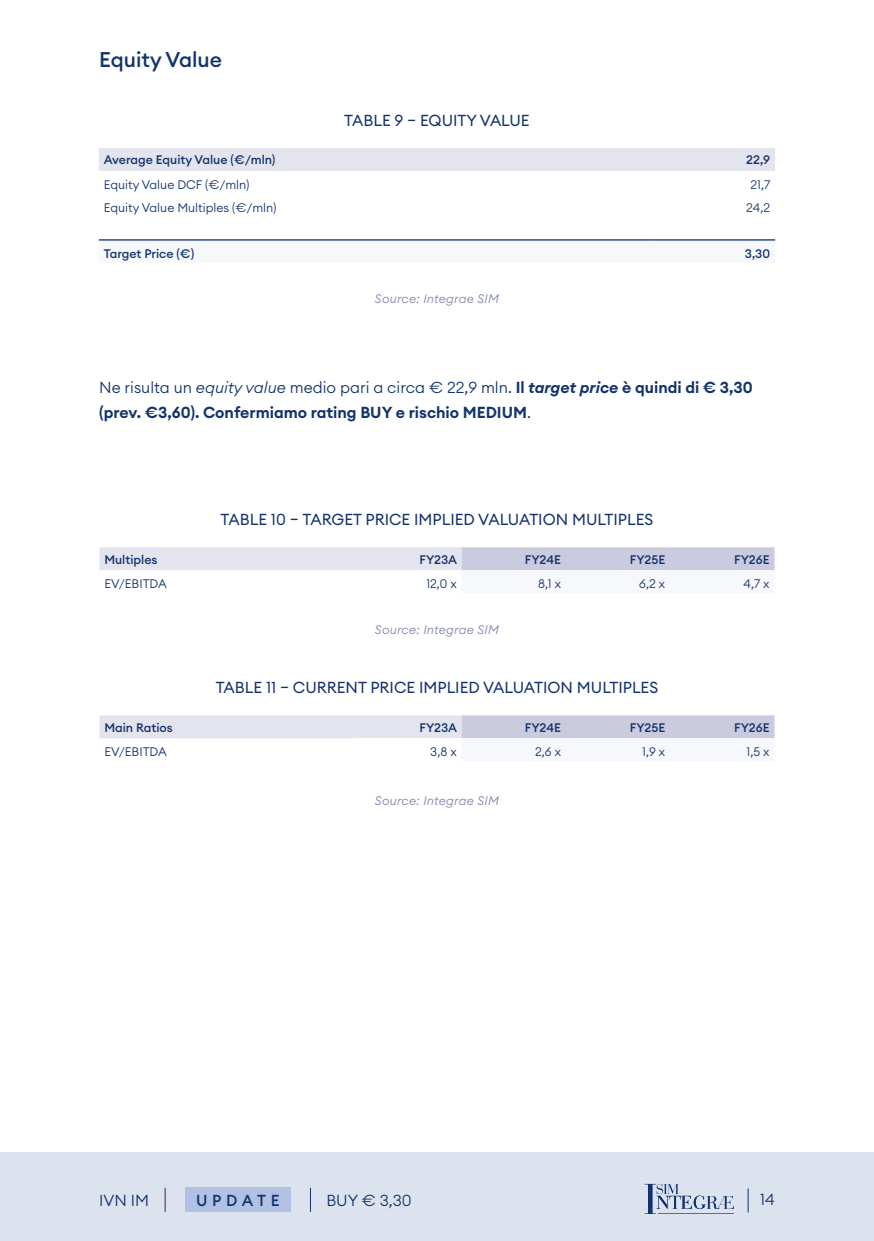
<style>
.page{position:relative;width:874px;height:1241px;background:#fff}
.page>*{position:absolute;margin:0;border:0;box-sizing:border-box;transform-origin:0 0}
.t1{font:500 21px "Euclid Circular A";color:#13336d}
.t2{font:600 15.75px/24.5px "Euclid Circular A";color:#13336d}
.t3{font:15.75px "Euclid Circular A";color:#13336d}
.t4{font:300 15.75px "Euclid Circular A";color:#13336d}
.t5{font:500 15.75px "Euclid Circular A";letter-spacing:.3em;color:#13336d}
.t6{font:300 12.25px "Euclid Circular A";color:#13336d}
.t7{font:500 12.25px "Euclid Circular A";color:#13336d}
.t8{font:italic 300 12.25px "Euclid Circular A";letter-spacing:.02em;color:#8186af}
.s1{font-weight:300}
.s2{font-weight:300;font-style:italic}
.s3{font-style:italic}
</style>
<div class="page">
<div style="left:0;top:1152px;width:873px;height:88px;background:#dde3ee"></div>
<svg style="left:165px;top:1187px;width:1px;height:24px"></svg>
<div style="left:185px;top:1187px;width:105px;height:24px;background:#b1c1e4"></div>
<svg style="left:310px;top:1187px;width:1px;height:24px"></svg>
<svg style="left:747px;top:1188px;width:1px;height:24px"></svg>
<svg style="left:644px;top:1183px;width:89px;height:30px"></svg>
<div style="left:99px;top:148px;width:675px;height:23px;background:#e4e4ef"></div>
<svg style="left:99px;top:240px;width:675px;height:1px"></svg>
<hr style="left:99px;top:239px;width:555px;height:1px;background:#13336d">
<hr style="left:654px;top:239px;width:120px;height:1px;background:#13336d">
<svg style="left:99px;top:547px;width:675px;height:23px"></svg>
<svg style="left:99px;top:715px;width:675px;height:24px"></svg>
<h1 class="t1" style="left:99px;top:46px;width:124px">Equity Value</h1>
<p class="t3" style="left:344px;top:110px;width:187px">TABLE 9 – EQUITY VALUE</p>
<p class="t7" style="left:104px;top:152px;width:173px">Average Equity Value (€/mln)</p>
<p class="t7" style="left:745px;top:152px;width:25px">22,9</p>
<p class="t6" style="left:104px;top:177px;width:147px">Equity Value DCF (€/mln)</p>
<p class="t6" style="left:750px;top:177px;width:21px">21,7</p>
<p class="t6" style="left:104px;top:200px;width:174px">Equity Value Multiples (€/mln)</p>
<p class="t6" style="left:746px;top:200px;width:25px">24,2</p>
<p class="t7" style="left:104px;top:245px;width:92px">Target Price (€)</p>
<p class="t7" style="left:744px;top:245px;width:27px">3,30</p>
<p class="t8" style="left:375px;top:291px;width:125px">Source: Integrae SIM</p>
<p class="t2" style="left:99px;top:375px;width:654px"><span class="s1">Ne risulta un</span> <span class="s2">equity value</span> <span class="s1">medio pari a circa € 22,9 mln.</span> Il <span class="s3">target price</span> è quindi di € 3,30 (prev. €3,60). Confermiamo rating BUY e rischio MEDIUM<span class="s1">.</span></p>
<p class="t3" style="left:220px;top:509px;width:434px">TABLE 10 – TARGET PRICE IMPLIED VALUATION MULTIPLES</p>
<p class="t7" style="left:104px;top:551px;width:55px">Multiples</p>
<p class="t7" style="left:419px;top:551px;width:39px">FY23A</p>
<p class="t7" style="left:524px;top:551px;width:38px">FY24E</p>
<p class="t7" style="left:629px;top:551px;width:37px">FY25E</p>
<p class="t7" style="left:733px;top:551px;width:37px">FY26E</p>
<p class="t6" style="left:104px;top:576px;width:64px">EV/EBITDA</p>
<p class="t6" style="left:426px;top:576px;width:32px">12,0 x</p>
<p class="t6" style="left:538px;top:576px;width:24px">8,1 x</p>
<p class="t6" style="left:639px;top:576px;width:27px">6,2 x</p>
<p class="t6" style="left:743px;top:576px;width:27px">4,7 x</p>
<p class="t8" style="left:375px;top:621px;width:125px">Source: Integrae SIM</p>
<p class="t3" style="left:215px;top:677px;width:444px">TABLE 11 – CURRENT PRICE IMPLIED VALUATION MULTIPLES</p>
<p class="t7" style="left:104px;top:719px;width:70px">Main Ratios</p>
<p class="t7" style="left:419px;top:719px;width:39px">FY23A</p>
<p class="t7" style="left:524px;top:719px;width:38px">FY24E</p>
<p class="t7" style="left:629px;top:719px;width:37px">FY25E</p>
<p class="t7" style="left:733px;top:719px;width:37px">FY26E</p>
<p class="t6" style="left:104px;top:744px;width:64px">EV/EBITDA</p>
<p class="t6" style="left:430px;top:744px;width:28px">3,8 x</p>
<p class="t6" style="left:534px;top:744px;width:27px">2,6 x</p>
<p class="t6" style="left:642px;top:744px;width:25px">1,9 x</p>
<p class="t6" style="left:746px;top:744px;width:24px">1,5 x</p>
<p class="t8" style="left:375px;top:793px;width:125px">Source: Integrae SIM</p>
<p class="t4" style="left:99px;top:1189px;width:51px">IVN IM</p>
<p class="t5" style="left:196px;top:1190px;width:85px">UPDATE</p>
<p class="t4" style="left:326px;top:1189px;width:87px">BUY € 3,30</p>
<p class="t4" style="left:759px;top:1188px;width:16px">14</p>
</div>
